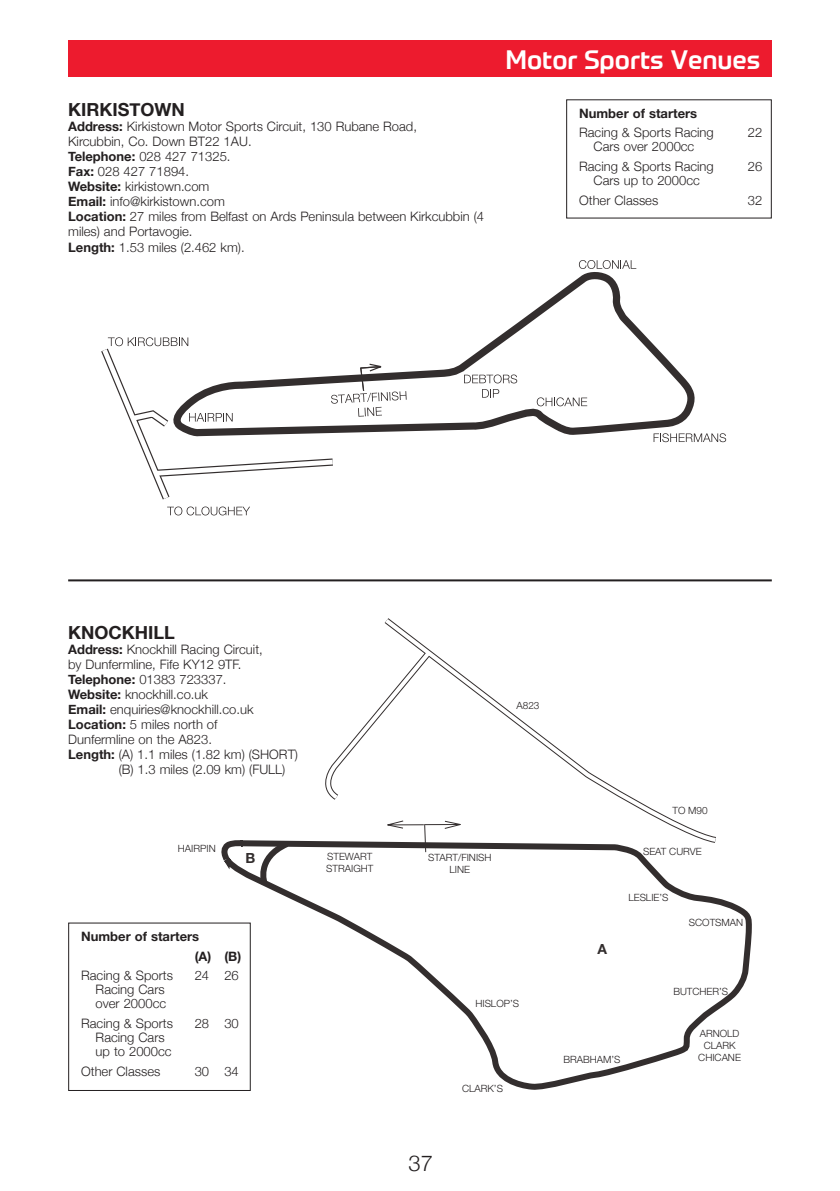
<style>
.page{position:relative;width:840px;height:1191px;background:#fff}
.page>*{position:absolute;margin:0;border:0;box-sizing:border-box;transform-origin:0 0}
.t1{font:500 26px "Prometo";color:#fff}
.t2{font:300 22px "Helvetica Neue";color:#231f20}
.t3{font:700 18px "Helvetica Neue";color:#231f20}
.t4{font:700 14px "Helvetica Neue";color:#332e2e}
.t5{font:300 13px/15px "Helvetica Neue";color:#231f20}
.t6{font:700 13px "Helvetica Neue";color:#231f20}
.t7{font:300 10px/12px "Helvetica Neue";color:#231f20;text-align:center}
.s1{font-weight:700}
</style>
<div class="page">
<div style="left:68px;top:40px;width:703px;height:37px;background:#ed1b2e"></div>
<svg style="left:221px;top:840px;width:531px;height:250px"></svg>
<svg style="left:378px;top:840px;width:344px;height:7px"></svg>
<svg style="left:384px;top:618px;width:335px;height:226px"></svg>
<svg style="left:325px;top:645px;width:111px;height:160px"></svg>
<svg style="left:255px;top:840px;width:40px;height:49px"></svg>
<svg style="left:379px;top:820px;width:89px;height:33px"></svg>
<svg style="left:579px;top:260px;width:53px;height:4px"></svg>
<svg style="left:653px;top:433px;width:72px;height:9px"></svg>
<svg style="left:406px;top:264px;width:297px;height:176px"></svg>
<svg style="left:101px;top:337px;width:305px;height:178px"></svg>
<hr style="left:68px;top:579px;width:703px;height:2px;background:#231f20">
<div style="left:69px;top:923px;width:181px;height:167px;background:#fff"></div>
<div style="left:68px;top:922px;width:183px;height:169px;border:1px solid #231f20"></div>
<p class="t3" style="left:68px;top:99px;width:118px">KIRKISTOWN</p>
<p class="t5" style="left:68px;top:119px;width:417px"><span class="s1">Address:</span> Kirkistown Motor Sports Circuit, 130 Rubane Road,<br>Kircubbin, Co. Down BT22 1AU.<br><span class="s1">Telephone:</span> 028 427 71325.<br><span class="s1">Fax:</span> 028 427 71894.<br><span class="s1">Website:</span> kirkistown.com<br><span class="s1">Email:</span> info@kirkistown.com<br><span class="s1">Location:</span> 27 miles from Belfast on Ards Peninsula between Kirkcubbin (4 miles) and Portavogie.<br><span class="s1">Length:</span> 1.53 miles (2.462 km).</p>
<p class="t1" style="left:505px;top:42px;width:256px">Motor Sports Venues</p>
<p class="t5" style="left:579px;top:103px;width:136px;line-height:19.6px"><span class="s1">Number of starters<br></span>Racing &amp; Sports Racing</p>
<p class="t5" style="left:579px;top:137px;width:136px;line-height:19.6px;text-align:center">Cars over 2000cc<br>Racing &amp; Sports Racing</p>
<p class="t5" style="left:579px;top:170px;width:122px;line-height:19.6px;text-indent:14px">Cars up to 2000cc<br>Other Classes</p>
<p class="t5" style="left:747px;top:125px;width:16px">22</p>
<p class="t5" style="left:747px;top:159px;width:16px">26</p>
<p class="t5" style="left:747px;top:192px;width:16px">32</p>
<p class="t3" style="left:68px;top:621px;width:108px">KNOCKHILL</p>
<p class="t5" style="left:68px;top:641px;width:196px"><span class="s1">Address:</span> Knockhill Racing Circuit,</p>
<p class="t5" style="left:68px;top:656px;width:175px">by Dunfermline, Fife KY12 9TF.</p>
<p class="t5" style="left:68px;top:671px;width:160px"><span class="s1">Telephone:</span> 01383 723337.</p>
<p class="t5" style="left:68px;top:686px;width:141px"><span class="s1">Website:</span> knockhill.co.uk</p>
<p class="t5" style="left:68px;top:701px;width:187px"><span class="s1">Email:</span> enquiries@knockhill.co.uk</p>
<p class="t5" style="left:68px;top:716px;width:151px"><span class="s1">Location:</span> 5 miles north of</p>
<p class="t5" style="left:68px;top:731px;width:145px">Dunfermline on the A823.</p>
<p class="t5" style="left:68px;top:746px;width:231px"><span class="s1">Length:</span> (A) 1.1 miles (1.82 km) (SHORT)</p>
<p class="t5" style="left:119px;top:761px;width:168px">(B) 1.3 miles (2.09 km) (FULL)</p>
<p class="t7" style="left:178px;top:843px;width:39px">HAIRPIN</p>
<p class="t4" style="left:245px;top:853px;width:11px">B</p>
<p class="t7" style="left:326px;top:851px;width:49px;text-align:left">STEWART<br>STRAIGHT</p>
<p class="t7" style="left:516px;top:700px;width:24px">A823</p>
<p class="t7" style="left:428px;top:852px;width:65px">START/FINISH<br>LINE</p>
<p class="t7" style="left:672px;top:805px;width:37px">TO M90</p>
<p class="t7" style="left:642px;top:846px;width:60px">SEAT CURVE</p>
<p class="t7" style="left:628px;top:892px;width:42px">LESLIE’S</p>
<p class="t7" style="left:688px;top:917px;width:56px">SCOTSMAN</p>
<p class="t6" style="left:81px;top:931px;width:119px">Number of starters</p>
<p class="t6" style="left:194px;top:951px;width:48px">(A) (B)</p>
<p class="t5" style="left:81px;top:968px;width:93px">Racing &amp; Sports</p>
<p class="t5" style="left:194px;top:968px;width:46px">24 26</p>
<p class="t5" style="left:96px;top:982px;width:72px;line-height:14px">Racing Cars over 2000cc</p>
<p class="t5" style="left:81px;top:1015px;width:93px">Racing &amp; Sports</p>
<p class="t5" style="left:194px;top:1015px;width:46px">28 30</p>
<p class="t5" style="left:96px;top:1030px;width:77px;line-height:14px">Racing Cars up to 2000cc</p>
<p class="t5" style="left:81px;top:1063px;width:81px">Other Classes</p>
<p class="t5" style="left:194px;top:1063px;width:46px">30 34</p>
<p class="t7" style="left:475px;top:998px;width:45px">HISLOP’S</p>
<p class="t2" style="left:408px;top:1149px;width:26px">37</p>
<p class="t7" style="left:462px;top:1083px;width:42px">CLARK’S</p>
<p class="t4" style="left:597px;top:943px;width:11px">A</p>
<p class="t7" style="left:563px;top:1054px;width:59px">BRABHAM’S</p>
<p class="t7" style="left:673px;top:986px;width:56px">BUTCHER’S</p>
<p class="t7" style="left:698px;top:1028px;width:44px">ARNOLD<br>CLARK<br>CHICANE</p>
</div>
